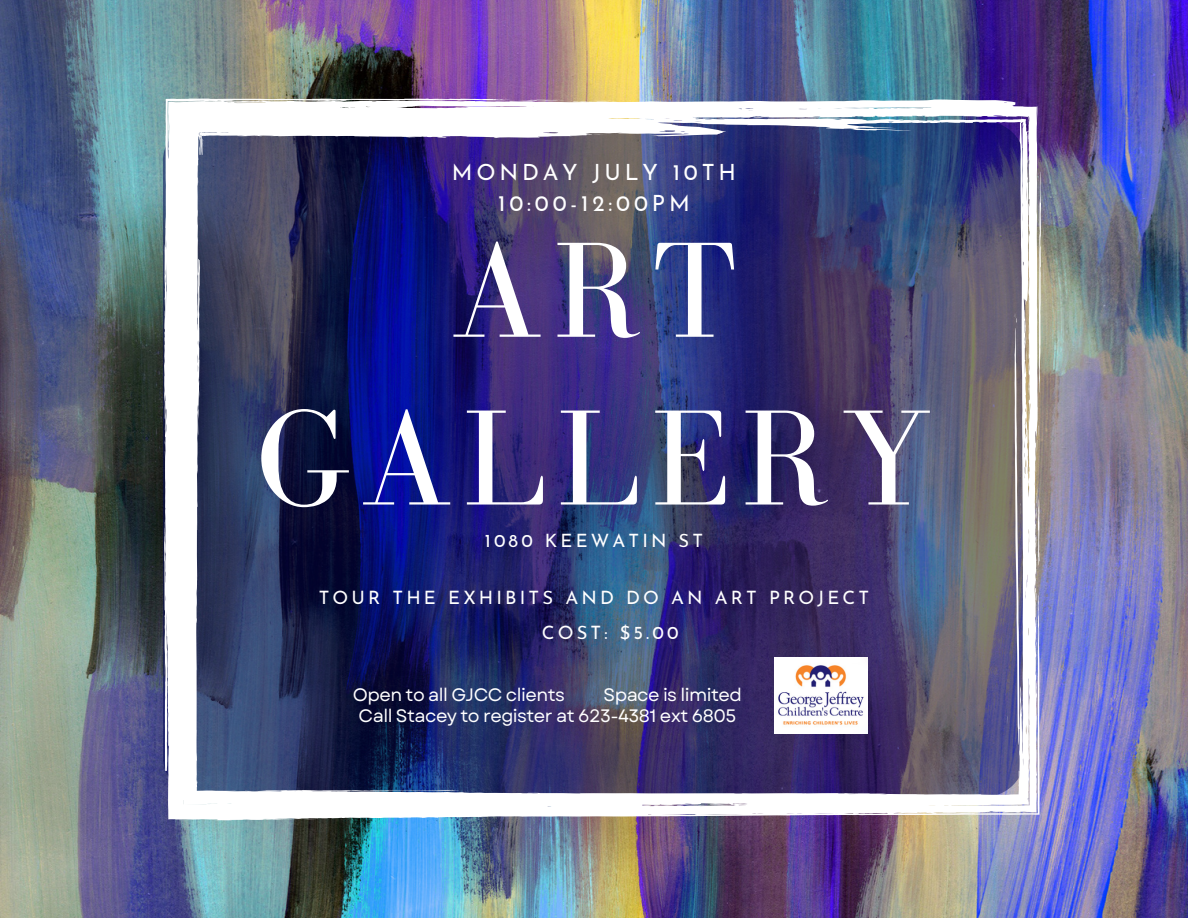
<style>
.page{position:relative;width:1188px;height:918px;background:#fff}
.page>*{position:absolute;margin:0;border:0;box-sizing:border-box;transform-origin:0 0}
.t1{font:139.8px/167.7px "Bodoni FLF";letter-spacing:.075em;color:#fff;text-align:center}
.t2{font:22.35px "Josefin Sans";letter-spacing:.17em;color:#fff}
.t3{font:18.45px "Josefin Sans";letter-spacing:.17em;color:#fff}
.t4{font:18px "Garet";letter-spacing:-.03em;color:#fff}
</style>
<div class="page">
<img style="left:0;top:0;width:1188px;height:918px">
<img style="left:163px;top:121px;width:862px;height:676px">
<img style="left:1015px;top:167px;width:25px;height:578px">
<img style="left:774px;top:657px;width:94px;height:77px">
<p class="t2" style="left:452px;top:163px;width:286px">MONDAY JULY 10TH</p>
<p class="t2" style="left:498px;top:194px;width:193px">10:00-12:00PM</p>
<p class="t1" style="left:256px;top:206px;width:677px">ART<br>GALLERY</p>
<p class="t3" style="left:485px;top:533px;width:220px">1080 KEEWATIN ST</p>
<p class="t3" style="left:319px;top:590px;width:552px">TOUR THE EXHIBITS AND DO AN ART PROJECT</p>
<p class="t3" style="left:542px;top:625px;width:138px">COST: $5.00</p>
<p class="t4" style="left:353px;top:681px;width:214px">Open to all GJCC clients</p>
<p class="t4" style="left:604px;top:681px;width:140px">Space is limited</p>
<p class="t4" style="left:359px;top:703px;width:379px">Call Stacey to register at 623-4381 ext 6805</p>
</div>
